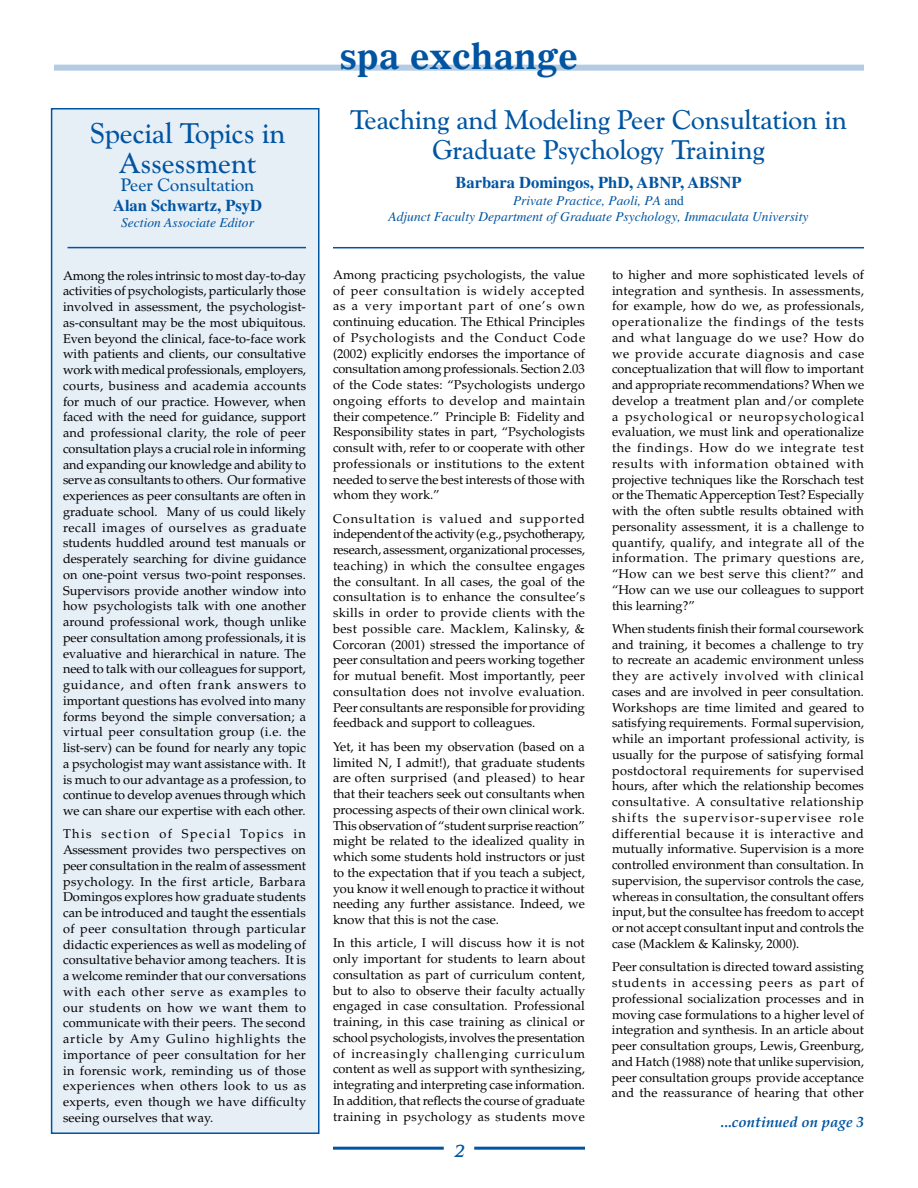
<style>
.page{position:relative;width:918px;height:1188px;background:#fff}
.page>*{position:absolute;margin:0;border:0;box-sizing:border-box;transform-origin:0 0}
.t1{font:700 36px "Gazette LH";color:#0054a1}
.t2{font:28.5px/30px "Goudy Catalogue BT";color:#0054a1;text-align:center}
.t3{font:27px/30px "Goudy Catalogue BT";color:#0054a1;text-align:center}
.t4{font:18px "Goudy Catalogue BT";color:#0054a1}
.t5{font:700 16.5px "Times";color:#0054a1}
.t6{font:italic 700 15px "Palatino";color:#0054a1}
.t7{font:italic 13.5px/16.2px "Times";color:#0054a1;text-align:center}
.t8{font:12.75px/15.8px "Palatino";color:#000;text-align:justify}
.s1{font-style:normal}
</style>
<div class="page">
<div style="left:54px;top:65px;width:810px;height:6px;background:#b3cce3"></div>
<hr style="left:333px;top:1147px;width:111px;height:3px;background:#0054a1">
<hr style="left:474px;top:1147px;width:111px;height:3px;background:#0054a1">
<hr style="left:333px;top:247px;width:531px;height:1px;background:#0054a1">
<div style="left:52px;top:109px;width:267px;height:1024px;background:#e6eef6"></div>
<div style="left:51px;top:108px;width:269px;height:1026px;border:2px solid #0054a1"></div>
<hr style="left:68px;top:247px;width:238px;height:1px;background:#0054a1">
<h2 class="t2" style="left:90px;top:118px;width:197px">Special Topics in<br>Assessment</h2>
<h3 class="t4" style="left:121px;top:174px;width:135px">Peer Consultation</h3>
<p class="t5" style="left:113px;top:195px;width:150px">Alan Schwartz, PsyD</p>
<p class="t7" style="left:121px;top:214px;width:134px">Section Associate Editor</p>
<p class="t8" style="left:63px;top:268px;width:245px">Among the roles intrinsic to most day-to-day activities of psychologists, particularly those involved in assessment, the psychologist&shy;as-consultant may be the most ubiquitous.<br>Even beyond the clinical, face-to-face work with patients and clients, our consultative work with medical professionals, employers, courts, business and academia accounts for much of our practice. However, when faced with the need for guidance, support and professional clarity, the role of peer consultation plays a crucial role in informing and expanding our knowledge and ability to serve as consultants to others. Our formative experiences as peer consultants are often in graduate school. Many of us could likely recall images of ourselves as graduate students huddled around test manuals or desperately searching for divine guidance on one-point versus two-point responses.<br>Supervisors provide another window into how psychologists talk with one another around professional work, though unlike peer consultation among professionals, it is evaluative and hierarchical in nature. The need to talk with our colleagues for support, guidance, and often frank answers to important questions has evolved into many forms beyond the simple conversation; a virtual peer consultation group (i.e. the list-serv) can be found for nearly any topic a psychologist may want assistance with. It is much to our advantage as a profession, to continue to develop avenues through which we can share our expertise with each other.</p>
<p class="t8" style="left:63px;top:826px;width:245px">This section of Special Topics in Assessment provides two perspectives on peer consultation in the realm of assessment psychology. In the first article, Barbara Domingos explores how graduate students can be introduced and taught the essentials of peer consultation through particular didactic experiences as well as modeling of consultative behavior among teachers. It is a welcome reminder that our conversations with each other serve as examples to our students on how we want them to communicate with their peers. The second article by Amy Gulino highlights the importance of peer consultation for her in forensic work, reminding us of those experiences when others look to us as experts, even though we have difficulty seeing ourselves that way.</p>
<h1 class="t1" style="left:340px;top:34px;width:240px">spa exchange</h1>
<h3 class="t3" style="left:350px;top:104px;width:498px">Teaching and Modeling Peer Consultation in<br>Graduate Psychology Training</h3>
<p class="t5" style="left:456px;top:173px;width:287px">Barbara Domingos, PhD, ABNP, ABSNP</p>
<p class="t7" style="left:389px;top:192px;width:421px">Private Practice, Paoli, PA <span class="s1">and<br></span>Adjunct Faculty Department of Graduate Psychology, Immaculata University</p>
<p class="t8" style="left:333px;top:267px;width:254px">Among practicing psychologists, the value of peer consultation is widely accepted as a very important part of one’s own continuing education. The Ethical Principles of Psychologists and the Conduct Code (2002) explicitly endorses the importance of consultation among professionals. Section 2.03 of the Code states: “Psychologists undergo ongoing efforts to develop and maintain their competence.” Principle B: Fidelity and Responsibility states in part, “Psychologists consult with, refer to or cooperate with other professionals or institutions to the extent needed to serve the best interests of those with whom they work.”</p>
<p class="t8" style="left:333px;top:511px;width:254px">Consultation is valued and supported independent of the activity (e.g., psychotherapy, research, assessment, organizational processes, teaching) in which the consultee engages the consultant. In all cases, the goal of the consultation is to enhance the consultee’s skills in order to provide clients with the best possible care. Macklem, Kalinsky, &amp; Corcoran (2001) stressed the importance of peer consultation and peers working together for mutual benefit. Most importantly, peer consultation does not involve evaluation.<br>Peer consultants are responsible for providing feedback and support to colleagues.</p>
<p class="t8" style="left:333px;top:739px;width:254px">Yet, it has been my observation (based on a limited N, I admit!), that graduate students are often surprised (and pleased) to hear that their teachers seek out consultants when processing aspects of their own clinical work.<br>This observation of “student surprise reaction” might be related to the idealized quality in which some students hold instructors or just to the expectation that if you teach a subject, you know it well enough to practice it without needing any further assistance. Indeed, we know that this is not the case.</p>
<p class="t8" style="left:333px;top:935px;width:254px">In this article, I will discuss how it is not only important for students to learn about consultation as part of curriculum content, but to also to observe their faculty actually engaged in case consultation. Professional training, in this case training as clinical or school psychologists, involves the presentation of increasingly challenging curriculum content as well as support with synthesizing, integrating and interpreting case information.<br>In addition, that reflects the course of graduate training in psychology as students move</p>
<p class="t8" style="left:612px;top:267px;width:254px">to higher and more sophisticated levels of integration and synthesis. In assessments, for example, how do we, as professionals, operationalize the findings of the tests and what language do we use? How do we provide accurate diagnosis and case conceptualization that will flow to important and appropriate recommendations? When we develop a treatment plan and/or complete a psychological or neuropsychological evaluation, we must link and operationalize the findings. How do we integrate test results with information obtained with projective techniques like the Rorschach test or the Thematic Apperception Test? Especially with the often subtle results obtained with personality assessment, it is a challenge to quantify, qualify, and integrate all of the information. The primary questions are, “How can we best serve this client?” and “How can we use our colleagues to support this learning?”</p>
<p class="t8" style="left:612px;top:621px;width:254px">When students finish their formal coursework and training, it becomes a challenge to try to recreate an academic environment unless they are actively involved with clinical cases and are involved in peer consultation.<br>Workshops are time limited and geared to satisfying requirements. Formal supervision, while an important professional activity, is usually for the purpose of satisfying formal postdoctoral requirements for supervised hours, after which the relationship becomes consultative. A consultative relationship shifts the supervisor-supervisee role differential because it is interactive and mutually informative. Supervision is a more controlled environment than consultation. In supervision, the supervisor controls the case, whereas in consultation, the consultant offers input, but the consultee has freedom to accept or not accept consultant input and controls the case (Macklem &amp; Kalinsky, 2000).</p>
<p class="t8" style="left:612px;top:959px;width:254px">Peer consultation is directed toward assisting students in accessing peers as part of professional socialization processes and in moving case formulations to a higher level of integration and synthesis. In an article about peer consultation groups, Lewis, Greenburg, and Hatch (1988) note that unlike supervision, peer consultation groups provide acceptance and the reassurance of hearing that other</p>
<p class="t6" style="left:721px;top:1113px;width:145px">...continued on page 3</p>
</div>
